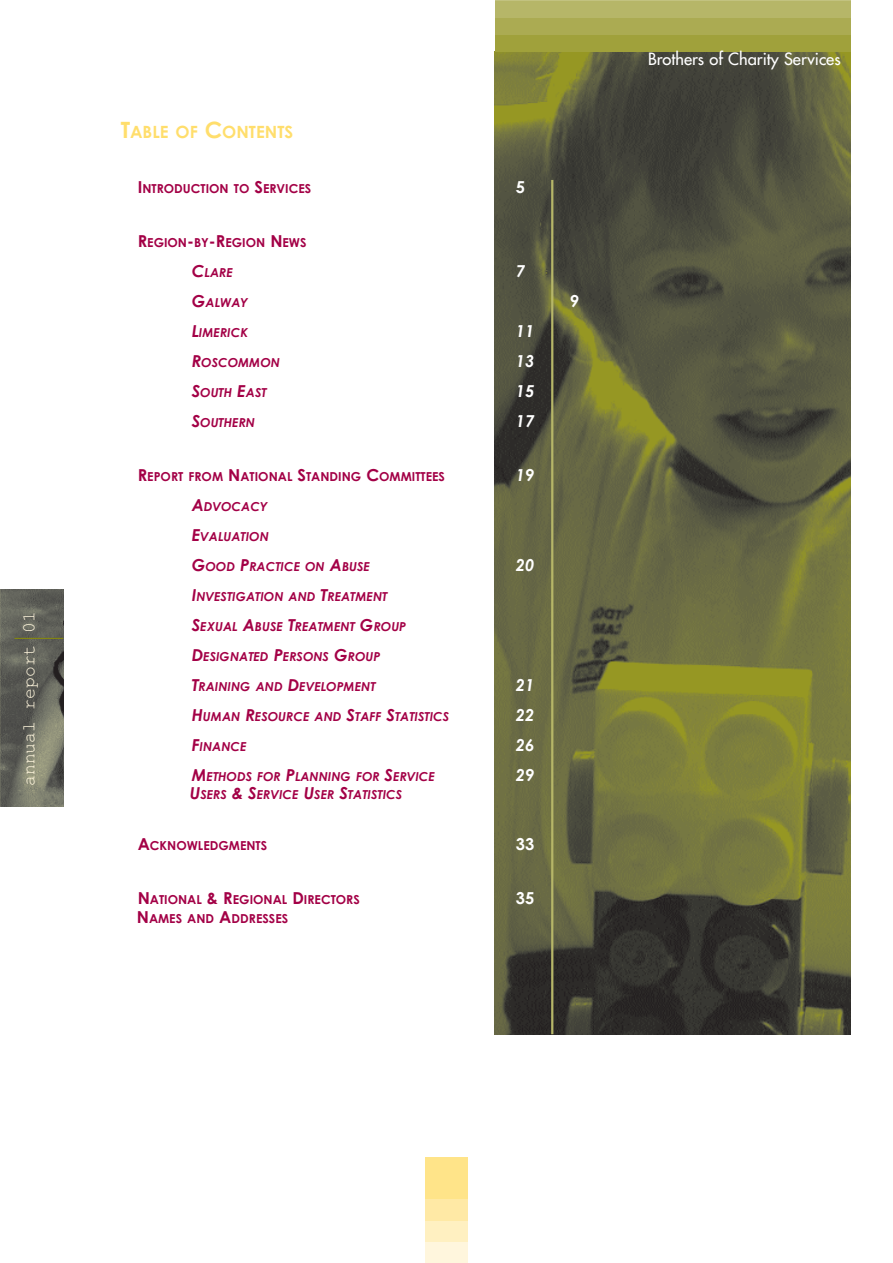
<style>
.page{position:relative;width:893px;height:1263px;background:#fff}
.page>*{position:absolute;margin:0;border:0;box-sizing:border-box;transform-origin:0 0}
.t1{font:18px "Courier New";color:#fff6dd}
.t2{font:700 16.8px "Century Gothic";color:#ffde6c}
.t3{font:16.5px "Futura";color:#fff}
.t4{font:italic 700 16.5px "Century Gothic";color:#fff}
.t5{font:700 16.5px "Century Gothic";color:#fff}
.t6{font:italic 700 12.3px "Century Gothic";color:#a30046}
.t7{font:700 12.3px "Century Gothic";color:#a30046}
.s1{font-size:22.5px}
.s2{font-size:16.5px}
</style>
<div class="page">
<img style="left:495px;top:51px;width:355px;height:983px">
<div style="left:495px;top:34px;width:355px;height:17px;background:#a0a13b"></div>
<div style="left:495px;top:17px;width:355px;height:17px;background:#abab52"></div>
<div style="left:495px;top:0;width:355px;height:17px;background:#b6b668"></div>
<div style="left:425px;top:1157px;width:42px;height:43px;background:#ffe489"></div>
<div style="left:425px;top:1200px;width:42px;height:21px;background:#ffe9a5"></div>
<div style="left:425px;top:1221px;width:42px;height:21px;background:#fff0c1"></div>
<div style="left:425px;top:1242px;width:42px;height:21px;background:#fff6dd"></div>
<img style="left:0;top:589px;width:64px;height:217px">
<hr style="left:14px;top:638px;width:49px;height:1px;background:#8a8d08">
<hr style="left:551px;top:180px;width:2px;height:854px;background:#b6b668">
<h1 class="t1" style="left:18px;top:786px;width:176px;rotate:-90deg">annual report 01</h1>
<h2 class="t2" style="left:121px;top:122px;width:174px"><span class="s1">T</span>ABLE OF <span class="s1">C</span>ONTENTS</h2>
<p class="t7" style="left:138px;top:181px;width:175px"><span class="s2">I</span>NTRODUCTION TO <span class="s2">S</span>ERVICES</p>
<h3 class="t5" style="left:516px;top:177px;width:11px">5</h3>
<p class="t7" style="left:138px;top:235px;width:170px"><span class="s2">R</span>EGION<span class="s2">-</span>BY<span class="s2">-R</span>EGION <span class="s2">N</span>EWS</p>
<p class="t6" style="left:192px;top:268px;width:43px"><span class="s2">C</span>LARE</p>
<h3 class="t4" style="left:516px;top:265px;width:11px">7</h3>
<p class="t6" style="left:192px;top:298px;width:58px"><span class="s2">G</span>ALWAY</p>
<h3 class="t4" style="left:570px;top:295px;width:11px">9</h3>
<p class="t6" style="left:192px;top:328px;width:58px"><span class="s2">L</span>IMERICK</p>
<h3 class="t4" style="left:516px;top:325px;width:20px">11</h3>
<p class="t6" style="left:192px;top:358px;width:90px"><span class="s2">R</span>OSCOMMON</p>
<h3 class="t4" style="left:516px;top:355px;width:20px">13</h3>
<p class="t6" style="left:192px;top:388px;width:76px"><span class="s2">S</span>OUTH <span class="s2">E</span>AST</p>
<h3 class="t4" style="left:516px;top:385px;width:20px">15</h3>
<p class="t6" style="left:192px;top:418px;width:65px"><span class="s2">S</span>OUTHERN</p>
<h3 class="t4" style="left:516px;top:415px;width:20px">17</h3>
<p class="t7" style="left:138px;top:469px;width:309px"><span class="s2">R</span>EPORT FROM <span class="s2">N</span>ATIONAL <span class="s2">S</span>TANDING <span class="s2">C</span>OMMITTEES</p>
<h3 class="t4" style="left:516px;top:469px;width:20px">19</h3>
<p class="t6" style="left:192px;top:502px;width:78px"><span class="s2">A</span>DVOCACY</p>
<p class="t6" style="left:192px;top:532px;width:79px"><span class="s2">E</span>VALUATION</p>
<p class="t6" style="left:192px;top:562px;width:180px"><span class="s2">G</span>OOD <span class="s2">P</span>RACTICE ON <span class="s2">A</span>BUSE</p>
<h3 class="t4" style="left:516px;top:559px;width:20px">20</h3>
<p class="t6" style="left:192px;top:592px;width:197px"><span class="s2">I</span>NVESTIGATION AND <span class="s2">T</span>REATMENT</p>
<p class="t6" style="left:192px;top:622px;width:216px"><span class="s2">S</span>EXUAL <span class="s2">A</span>BUSE <span class="s2">T</span>REATMENT <span class="s2">G</span>ROUP</p>
<p class="t6" style="left:192px;top:652px;width:190px"><span class="s2">D</span>ESIGNATED <span class="s2">P</span>ERSONS <span class="s2">G</span>ROUP</p>
<p class="t6" style="left:192px;top:682px;width:185px"><span class="s2">T</span>RAINING AND <span class="s2">D</span>EVELOPMENT</p>
<h3 class="t4" style="left:516px;top:679px;width:20px">21</h3>
<p class="t6" style="left:192px;top:712px;width:259px"><span class="s2">H</span>UMAN <span class="s2">R</span>ESOURCE AND <span class="s2">S</span>TAFF <span class="s2">S</span>TATISTICS</p>
<h3 class="t4" style="left:516px;top:709px;width:20px">22</h3>
<p class="t6" style="left:192px;top:742px;width:56px"><span class="s2">F</span>INANCE</p>
<h3 class="t4" style="left:516px;top:739px;width:20px">26</h3>
<p class="t6" style="left:192px;top:772px;width:245px"><span class="s2">M</span>ETHODS FOR <span class="s2">P</span>LANNING FOR <span class="s2">S</span>ERVICE</p>
<h3 class="t4" style="left:516px;top:769px;width:20px">29</h3>
<p class="t6" style="left:190px;top:790px;width:214px"><span class="s2">U</span>SERS <span class="s2">&amp; S</span>ERVICE <span class="s2">U</span>SER <span class="s2">S</span>TATISTICS</p>
<p class="t7" style="left:138px;top:839px;width:131px"><span class="s2">A</span>CKNOWLEDGMENTS</p>
<h3 class="t5" style="left:516px;top:835px;width:20px">33</h3>
<p class="t7" style="left:138px;top:893px;width:224px"><span class="s2">N</span>ATIONAL <span class="s2">&amp; R</span>EGIONAL <span class="s2">D</span>IRECTORS</p>
<h3 class="t5" style="left:516px;top:889px;width:20px">35</h3>
<p class="t7" style="left:137px;top:911px;width:153px"><span class="s2">N</span>AMES AND <span class="s2">A</span>DDRESSES</p>
<h3 class="t3" style="left:648px;top:50px;width:194px">Brothers of Charity Services</h3>
</div>
